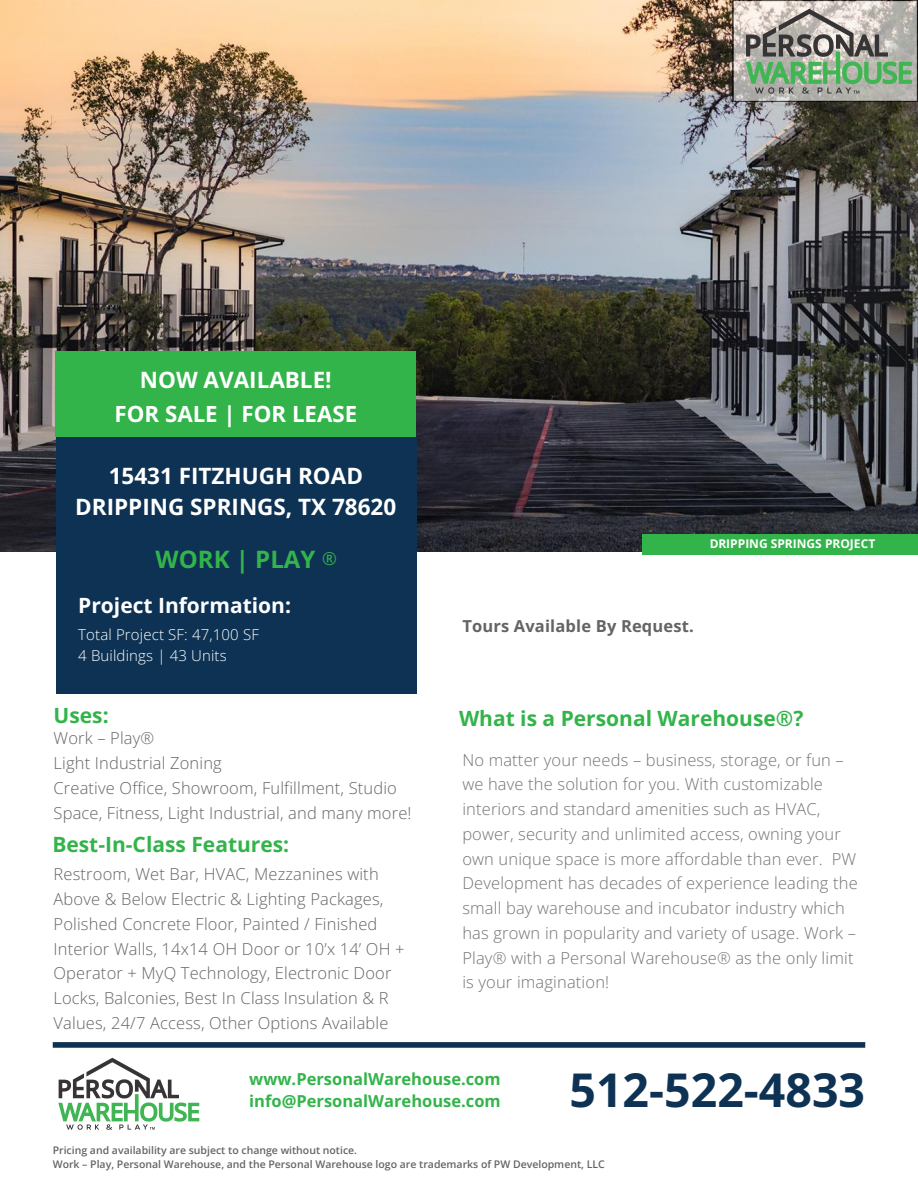
<style>
.page{position:relative;width:918px;height:1188px;background:#fff}
.page>*{position:absolute;margin:0;border:0;box-sizing:border-box;transform-origin:0 0}
.t1{font:700 46.5px "Open Sans";color:#0e3253}
.t2{font:700 24px "Open Sans";color:#33b44b}
.t3{font:700 22.5px/31.5px "Open Sans";color:#fff;text-align:center}
.t4{font:700 22.35px "Open Sans";color:#fff}
.t5{font:700 21px "Open Sans";color:#33b44b}
.t6{font:700 21px "Open Sans";color:#fff}
.t7{font:300 16.5px/24.8px "Open Sans";letter-spacing:.01em;color:#737373}
.t8{font:300 16.5px/24.8px "Open Sans";letter-spacing:.01em;color:#636466}
.t9{font:700 16.5px/22.5px "Open Sans";color:#33b44b}
.t10{font:700 16.5px "Open Sans";letter-spacing:.01em;color:#636466}
.t11{font:300 15px/21.3px "Open Sans";letter-spacing:.01em;color:#fff}
.t12{font:700 12px "Open Sans";color:#fff}
.t13{font:600 10.5px/14px "Open Sans";color:#636466}
.s1{font-weight:400;font-size:17.7px}
</style>
<div class="page">
<img style="left:0;top:0;width:918px;height:552px">
<div style="left:56px;top:437px;width:360px;height:257px;background:#0e3253"></div>
<div style="left:56px;top:351px;width:360px;height:86px;background:#33b44b"></div>
<div style="left:643px;top:534px;width:275px;height:20px;background:#33b44b"></div>
<div style="left:53px;top:1042px;width:812px;height:6px;background:#0e3253"></div>
<svg style="left:733px;top:0;width:185px;height:102px;background:#a2ab9c"></svg>
<svg style="left:58px;top:1058px;width:141px;height:72px"></svg>
<h3 class="t3" style="left:140px;top:363px;width:193px">NOW AVAILABLE!</h3>
<h3 class="t4" style="left:115px;top:399px;width:244px">FOR SALE | FOR LEASE</h3>
<h3 class="t3" style="left:75px;top:459px;width:323px">15431 FITZHUGH ROAD<br>DRIPPING SPRINGS, TX 78620</h3>
<h2 class="t2" style="left:156px;top:542px;width:183px">WORK | PLAY <span class="s1">®</span></h2>
<p class="t6" style="left:78px;top:591px;width:214px">Project Information:</p>
<p class="t11" style="left:78px;top:623px;width:182px">Total Project SF: 47,100 SF<br>4 Buildings | 43 Units</p>
<p class="t12" style="left:710px;top:535px;width:167px">DRIPPING SPRINGS PROJECT</p>
<p class="t10" style="left:462px;top:614px;width:233px">Tours Available By Request.</p>
<p class="t5" style="left:54px;top:701px;width:57px">Uses:</p>
<p class="t5" style="left:459px;top:703px;width:346px">What is a Personal Warehouse®?</p>
<p class="t8" style="left:54px;top:726px;width:359px">Work – Play®<br>Light Industrial Zoning<br>Creative Office, Showroom, Fulfillment, Studio Space, Fitness, Light Industrial, and many more!</p>
<p class="t5" style="left:52px;top:830px;width:238px">Best-In-Class Features:</p>
<p class="t8" style="left:54px;top:862px;width:353px">Restroom, Wet Bar, HVAC, Mezzanines with Above &amp; Below Electric &amp; Lighting Packages, Polished Concrete Floor, Painted / Finished Interior Walls, 14x14 OH Door or 10’x 14’ OH + Operator + MyQ Technology, Electronic Door Locks, Balconies, Best In Class Insulation &amp; R Values, 24/7 Access, Other Options Available</p>
<p class="t7" style="left:462px;top:747px;width:397px">No matter your needs – business, storage, or fun – we have the solution for you. With customizable interiors and standard amenities such as HVAC, power, security and unlimited access, owning your own unique space is more affordable than ever. PW Development has decades of experience leading the small bay warehouse and incubator industry which has grown in popularity and variety of usage. Work – Play® with a Personal Warehouse® as the only limit is your imagination!</p>
<p class="t9" style="left:249px;top:1067px;width:253px">www.PersonalWarehouse.com info@PersonalWarehouse.com</p>
<h1 class="t1" style="left:569px;top:1057px;width:297px">512-522-4833</h1>
<p class="t13" style="left:53px;top:1143px;width:554px">Pricing and availability are subject to change without notice.<br>Work – Play, Personal Warehouse, and the Personal Warehouse logo are trademarks of PW Development, LLC</p>
</div>
